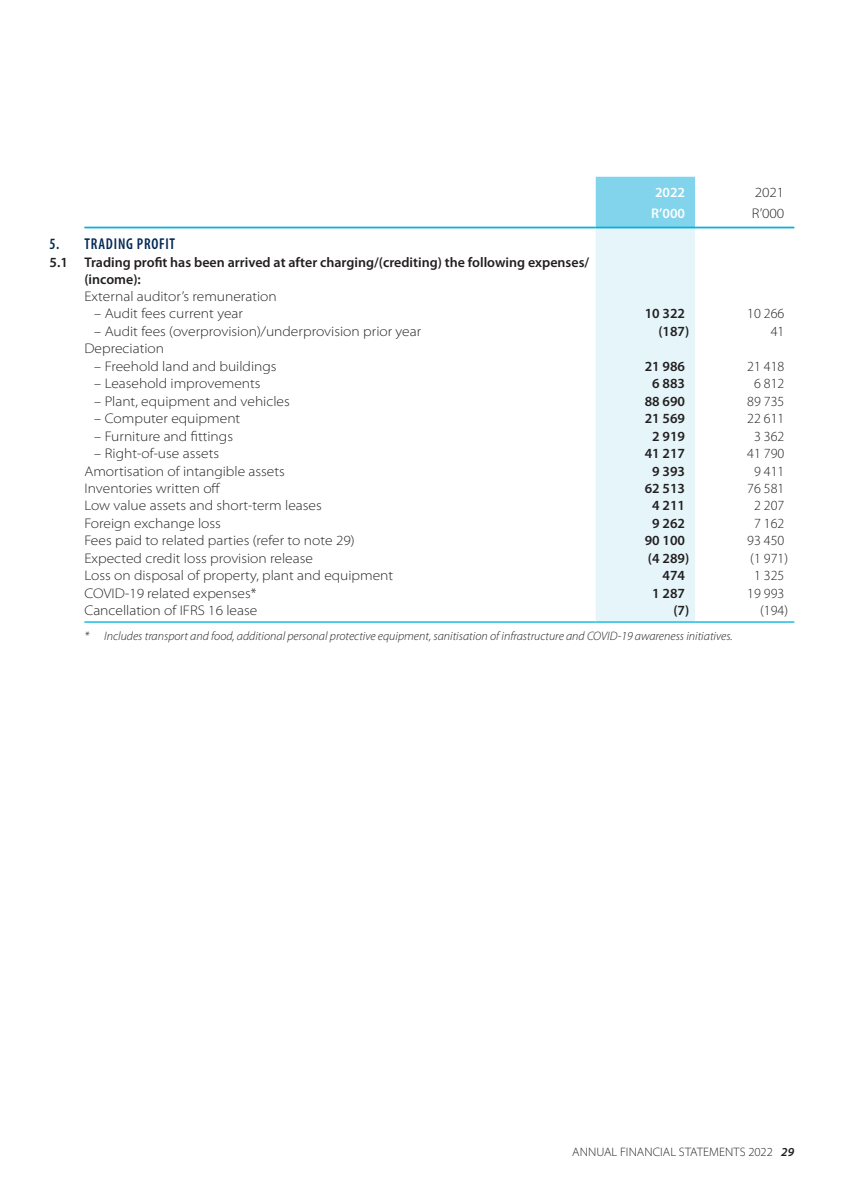
<style>
.page{position:relative;width:844px;height:1191px;background:#fff}
.page>*{position:absolute;margin:0;border:0;box-sizing:border-box;transform-origin:0 0}
._2021___Level_3{font:600 condensed 15.75px "Myriad Pro";letter-spacing:.05em;color:#002853;scale:.95 1}
._2020_Bullet_1{font:300 semi-expanded 14px "Myriad Pro";color:#231f20}
._2020_Bullet_1-2{font:600 14px/16.8px "Myriad Pro";color:#231f20}
.FiguresHang18mm{font:300 14px "Myriad Pro";color:#231f20}
.FiguresHang18mmCY{font:600 14px "Myriad Pro";color:#231f20}
._2020_Bullet_1-3{font:600 14px "Myriad Pro";color:#fff}
.Footnote{font:italic 300 12.25px "Myriad Pro";color:#231f20}
.t1{font:300 semi-expanded 12.25px "Myriad Pro";letter-spacing:.005em;color:#231f20;scale:.95 1}
.s1{font-weight:600;font-style:italic}
</style>
<div class="page">
<svg style="left:595px;top:177px;width:99px;height:444px"></svg>
<hr style="left:84px;top:227px;width:511px;height:1px;background:#00b2dc">
<hr style="left:595px;top:227px;width:99px;height:1px;background:#00b2dc">
<hr style="left:694px;top:227px;width:100px;height:1px;background:#00b2dc">
<hr style="left:84px;top:621px;width:511px;height:2px;background:#40c5e5">
<hr style="left:595px;top:621px;width:99px;height:2px;background:#40c5e5">
<hr style="left:694px;top:621px;width:100px;height:2px;background:#40c5e5">
<p class="_2020_Bullet_1-3" style="left:655px;top:183px;width:32px">2022</p>
<p class="_2020_Bullet_1" style="left:754px;top:184px;width:31px">2021</p>
<p class="_2020_Bullet_1-3" style="left:651px;top:204px;width:35px">R’000</p>
<p class="_2020_Bullet_1" style="left:751px;top:204px;width:34px">R’000</p>
<p class="_2021___Level_3" style="left:50px;top:234px;width:12px">5.</p>
<p class="_2021___Level_3" style="left:84px;top:234px;width:97px">TRADING PROFIT</p>
<p class="_2020_Bullet_1-2" style="left:50px;top:253px;width:20px">5.1</p>
<p class="_2020_Bullet_1-2" style="left:84px;top:253px;width:506px">Trading profit has been arrived at after charging/(crediting) the following expenses/ (income):</p>
<p class="_2020_Bullet_1" style="left:84px;top:288px;width:194px">External auditor’s remuneration</p>
<p class="_2020_Bullet_1" style="left:94px;top:305px;width:150px">– Audit fees current year</p>
<p class="FiguresHang18mmCY" style="left:644px;top:305px;width:42px">10 322</p>
<p class="FiguresHang18mm" style="left:747px;top:306px;width:39px">10 266</p>
<p class="_2020_Bullet_1" style="left:94px;top:323px;width:328px">– Audit fees (overprovision)/underprovision prior year</p>
<p class="FiguresHang18mmCY" style="left:658px;top:322px;width:32px">(187)</p>
<p class="FiguresHang18mm" style="left:770px;top:323px;width:15px">41</p>
<p class="_2020_Bullet_1" style="left:84px;top:340px;width:81px">Depreciation</p>
<p class="_2020_Bullet_1" style="left:94px;top:357px;width:184px">– Freehold land and buildings</p>
<p class="FiguresHang18mmCY" style="left:644px;top:357px;width:42px">21 986</p>
<p class="FiguresHang18mm" style="left:747px;top:358px;width:39px">21 418</p>
<p class="_2020_Bullet_1" style="left:94px;top:375px;width:168px">– Leasehold improvements</p>
<p class="FiguresHang18mmCY" style="left:652px;top:374px;width:34px">6 883</p>
<p class="FiguresHang18mm" style="left:753px;top:376px;width:32px">6 812</p>
<p class="_2020_Bullet_1" style="left:94px;top:392px;width:197px">– Plant, equipment and vehicles</p>
<p class="FiguresHang18mmCY" style="left:644px;top:392px;width:42px">88 690</p>
<p class="FiguresHang18mm" style="left:747px;top:393px;width:39px">89 735</p>
<p class="_2020_Bullet_1" style="left:94px;top:410px;width:147px">– Computer equipment</p>
<p class="FiguresHang18mmCY" style="left:644px;top:409px;width:42px">21 569</p>
<p class="FiguresHang18mm" style="left:747px;top:411px;width:39px">22 611</p>
<p class="_2020_Bullet_1" style="left:94px;top:427px;width:140px">– Furniture and fittings</p>
<p class="FiguresHang18mmCY" style="left:652px;top:427px;width:34px">2 919</p>
<p class="FiguresHang18mm" style="left:753px;top:428px;width:32px">3 362</p>
<p class="_2020_Bullet_1" style="left:94px;top:445px;width:126px">– Right-of-use assets</p>
<p class="FiguresHang18mmCY" style="left:644px;top:444px;width:42px">41 217</p>
<p class="FiguresHang18mm" style="left:747px;top:446px;width:39px">41 790</p>
<p class="_2020_Bullet_1" style="left:84px;top:462px;width:202px">Amortisation of intangible assets</p>
<p class="FiguresHang18mmCY" style="left:652px;top:462px;width:34px">9 393</p>
<p class="FiguresHang18mm" style="left:753px;top:463px;width:32px">9 411</p>
<p class="_2020_Bullet_1" style="left:84px;top:480px;width:138px">Inventories written off</p>
<p class="FiguresHang18mmCY" style="left:644px;top:479px;width:42px">62 513</p>
<p class="FiguresHang18mm" style="left:747px;top:480px;width:39px">76 581</p>
<p class="_2020_Bullet_1" style="left:84px;top:497px;width:239px">Low value assets and short-term leases</p>
<p class="FiguresHang18mmCY" style="left:652px;top:497px;width:34px">4 211</p>
<p class="FiguresHang18mm" style="left:753px;top:498px;width:32px">2 207</p>
<p class="_2020_Bullet_1" style="left:84px;top:514px;width:138px">Foreign exchange loss</p>
<p class="FiguresHang18mmCY" style="left:652px;top:514px;width:34px">9 262</p>
<p class="FiguresHang18mm" style="left:753px;top:515px;width:32px">7 162</p>
<p class="_2020_Bullet_1" style="left:84px;top:532px;width:272px">Fees paid to related parties (refer to note 29)</p>
<p class="FiguresHang18mmCY" style="left:644px;top:531px;width:42px">90 100</p>
<p class="FiguresHang18mm" style="left:747px;top:533px;width:39px">93 450</p>
<p class="_2020_Bullet_1" style="left:84px;top:549px;width:230px">Expected credit loss provision release</p>
<p class="FiguresHang18mmCY" style="left:647px;top:549px;width:43px">(4 289)</p>
<p class="FiguresHang18mm" style="left:750px;top:550px;width:39px">(1 971)</p>
<p class="_2020_Bullet_1" style="left:84px;top:567px;width:310px">Loss on disposal of property, plant and equipment</p>
<p class="FiguresHang18mmCY" style="left:662px;top:566px;width:24px">474</p>
<p class="FiguresHang18mm" style="left:753px;top:568px;width:32px">1 325</p>
<p class="_2020_Bullet_1" style="left:84px;top:584px;width:173px">COVID-19 related expenses*</p>
<p class="FiguresHang18mmCY" style="left:652px;top:584px;width:34px">1 287</p>
<p class="FiguresHang18mm" style="left:747px;top:585px;width:39px">19 993</p>
<p class="_2020_Bullet_1" style="left:84px;top:602px;width:174px">Cancellation of IFRS 16 lease</p>
<p class="FiguresHang18mmCY" style="left:673px;top:601px;width:17px">(7)</p>
<p class="FiguresHang18mm" style="left:760px;top:603px;width:29px">(194)</p>
<p class="Footnote" style="left:84px;top:628px;width:649px">* Includes transport and food, additional personal protective equipment, sanitisation of infrastructure and COVID-19 awareness initiatives.</p>
<p class="t1" style="left:572px;top:1144px;width:235px">ANNUAL FINANCIAL STATEMENTS 2022 <span class="s1">29</span></p>
</div>
